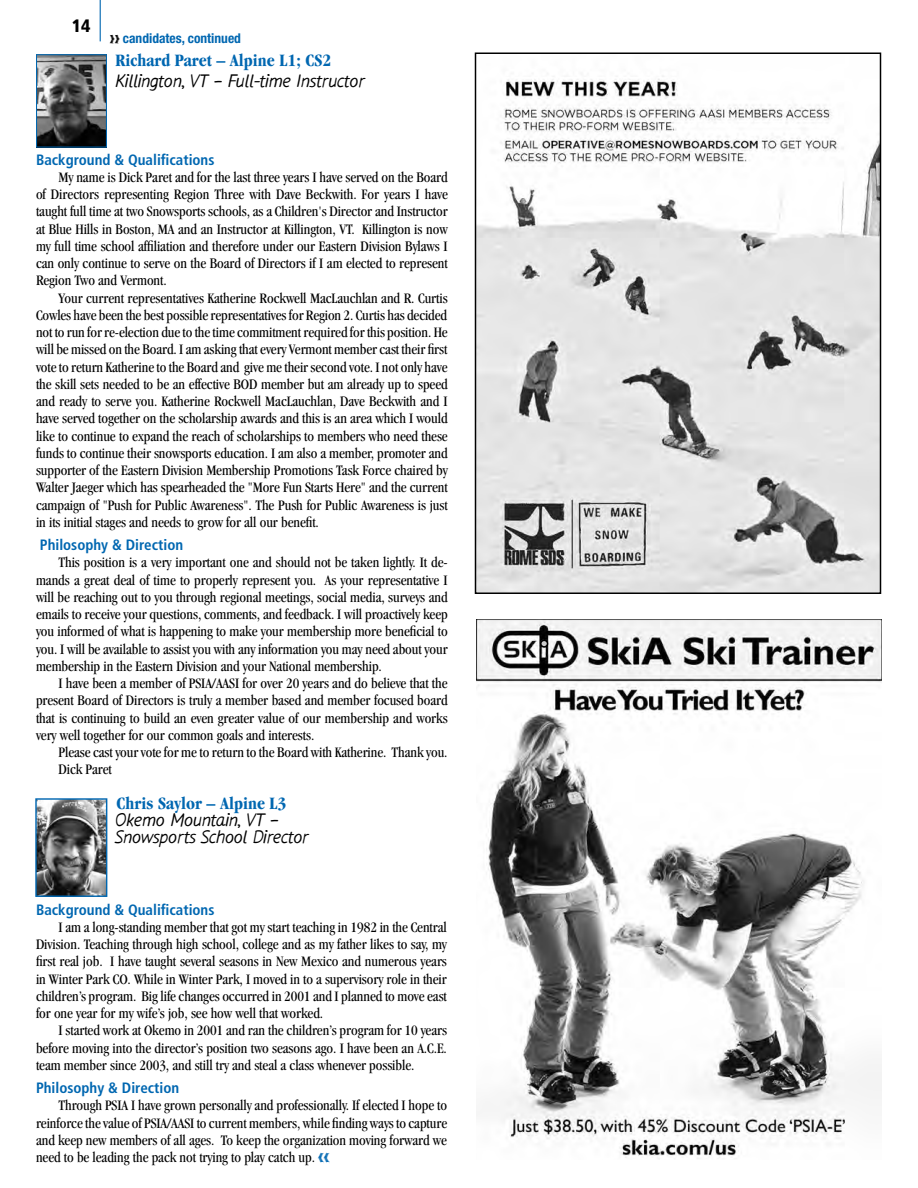
<style>
.page{position:relative;width:918px;height:1188px;background:#fff}
.page>*{position:absolute;margin:0;border:0;box-sizing:border-box;transform-origin:0 0}
.t1{font:18px/17.2px "Flow";color:#000}
.t2{font:700 condensed 18px "Garamond";color:#0067b1}
.t3{font:900 condensed 18px "Frutiger";color:#000}
.t4{font:condensed 15px/17.2px "Garamond";letter-spacing:-.005em;color:#000;text-align:justify}
.t5{font:700 condensed 15px "Frutiger";color:#0067b1}
.t6{font:700 condensed 13.5px "Helvetica Neue";color:#0067b1}
.s1{font-family:"Saucer BB";font-weight:400;font-stretch:normal;color:#000}
.s2{font-family:"Saucer BB";font-stretch:normal;color:#0067b1}
</style>
<div class="page">
<hr style="left:100px;top:0;width:1px;height:41px;background:#0067b1">
<img style="left:38px;top:56px;width:67px;height:90px">
<div style="left:36px;top:54px;width:71px;height:94px;border:1px solid #0067b1"></div>
<img style="left:37px;top:800px;width:68px;height:95px">
<div style="left:35px;top:798px;width:72px;height:99px;border:1px solid #0067b1"></div>
<img style="left:478px;top:76px;width:400px;height:515px">
<div style="left:475px;top:52px;width:406px;height:542px;border:2px solid #000"></div>
<img style="left:476px;top:619px;width:405px;height:540px">
<div style="left:541px;top:640px;width:7px;height:7px;background:#ccc;border-radius:50%"></div>
<div style="left:540px;top:640px;width:8px;height:8px;border:2px solid #000;border-radius:50%"></div>
<p class="t3" style="left:72px;top:15px;width:20px">14</p>
<p class="t6" style="left:110px;top:30px;width:133px"><span class="s1">&gt;&gt;</span> candidates, continued</p>
<p class="t2" style="left:115px;top:50px;width:217px">Richard Paret – Alpine L1; CS2</p>
<p class="t1" style="left:115px;top:74px;width:251px">Killington, VT – Full-time Instructor</p>
<p class="t5" style="left:36px;top:151px;width:180px">Background &amp; Qualifications</p>
<p class="t4" style="left:36px;top:168px;width:414px;text-indent:22px">My name is Dick Paret and for the last three years I have served on the Board of Directors representing Region Three with Dave Beckwith. For years I have taught full time at two Snowsports schools, as a Children's Director and Instructor at Blue Hills in Boston, MA and an Instructor at Killington, VT. Killington is now my full time school affiliation and therefore under our Eastern Division Bylaws I can only continue to serve on the Board of Directors if I am elected to represent Region Two and Vermont.</p>
<p class="t4" style="left:36px;top:289px;width:413px;text-indent:22px">Your current representatives Katherine Rockwell MacLauchlan and R. Curtis Cowles have been the best possible representatives for Region 2. Curtis has decided not to run for re-election due to the time commitment required for this position. He will be missed on the Board. I am asking that every Vermont member cast their first vote to return Katherine to the Board and give me their second vote. I not only have the skill sets needed to be an effective BOD member but am already up to speed and ready to serve you. Katherine Rockwell MacLauchlan, Dave Beckwith and I have served together on the scholarship awards and this is an area which I would like to continue to expand the reach of scholarships to members who need these funds to continue their snowsports education. I am also a member, promoter and supporter of the Eastern Division Membership Promotions Task Force chaired by Walter Jaeger which has spearheaded the "More Fun Starts Here" and the current campaign of "Push for Public Awareness". The Push for Public Awareness is just in its initial stages and needs to grow for all our benefit.</p>
<p class="t5" style="left:40px;top:536px;width:145px">Philosophy &amp; Direction</p>
<p class="t4" style="left:36px;top:554px;width:413px;text-indent:22px">This position is a very important one and should not be taken lightly. It de&shy;mands a great deal of time to properly represent you. As your representative I will be reaching out to you through regional meetings, social media, surveys and emails to receive your questions, comments, and feedback. I will proactively keep you informed of what is happening to make your membership more beneficial to you. I will be available to assist you with any information you may need about your membership in the Eastern Division and your National membership.</p>
<p class="t4" style="left:36px;top:675px;width:413px;text-indent:22px">I have been a member of PSIA/AASI for over 20 years and do believe that the present Board of Directors is truly a member based and member focused board that is continuing to build an even greater value of our membership and works very well together for our common goals and interests.</p>
<p class="t4" style="left:58px;top:744px;width:391px">Please cast your vote for me to return to the Board with Katherine. Thank you.<br>Dick Paret</p>
<p class="t2" style="left:117px;top:793px;width:171px">Chris Saylor – Alpine L3</p>
<p class="t1" style="left:116px;top:813px;width:195px">Okemo Mountain, VT –<br>Snowsports School Director</p>
<p class="t5" style="left:36px;top:901px;width:180px">Background &amp; Qualifications</p>
<p class="t4" style="left:36px;top:918px;width:412px;text-indent:22px">I am a long-standing member that got my start teaching in 1982 in the Central Division. Teaching through high school, college and as my father likes to say, my first real job. I have taught several seasons in New Mexico and numerous years in Winter Park CO. While in Winter Park, I moved in to a supervisory role in their children’s program. Big life changes occurred in 2001 and I planned to move east for one year for my wife’s job, see how well that worked.</p>
<p class="t4" style="left:36px;top:1022px;width:413px;text-indent:22px">I started work at Okemo in 2001 and ran the children’s program for 10 years before moving into the director’s position two seasons ago. I have been an A.C.E. team member since 2003, and still try and steal a class whenever possible.</p>
<p class="t5" style="left:36px;top:1079px;width:145px">Philosophy &amp; Direction</p>
<p class="t4" style="left:36px;top:1097px;width:413px;text-indent:22px">Through PSIA I have grown personally and professionally. If elected I hope to reinforce the value of PSIA/AASI to current members, while finding ways to capture and keep new members of all ages. To keep the organization moving forward we need to be leading the pack not trying to play catch up. <span class="s2">&lt;&lt;</span></p>
</div>
